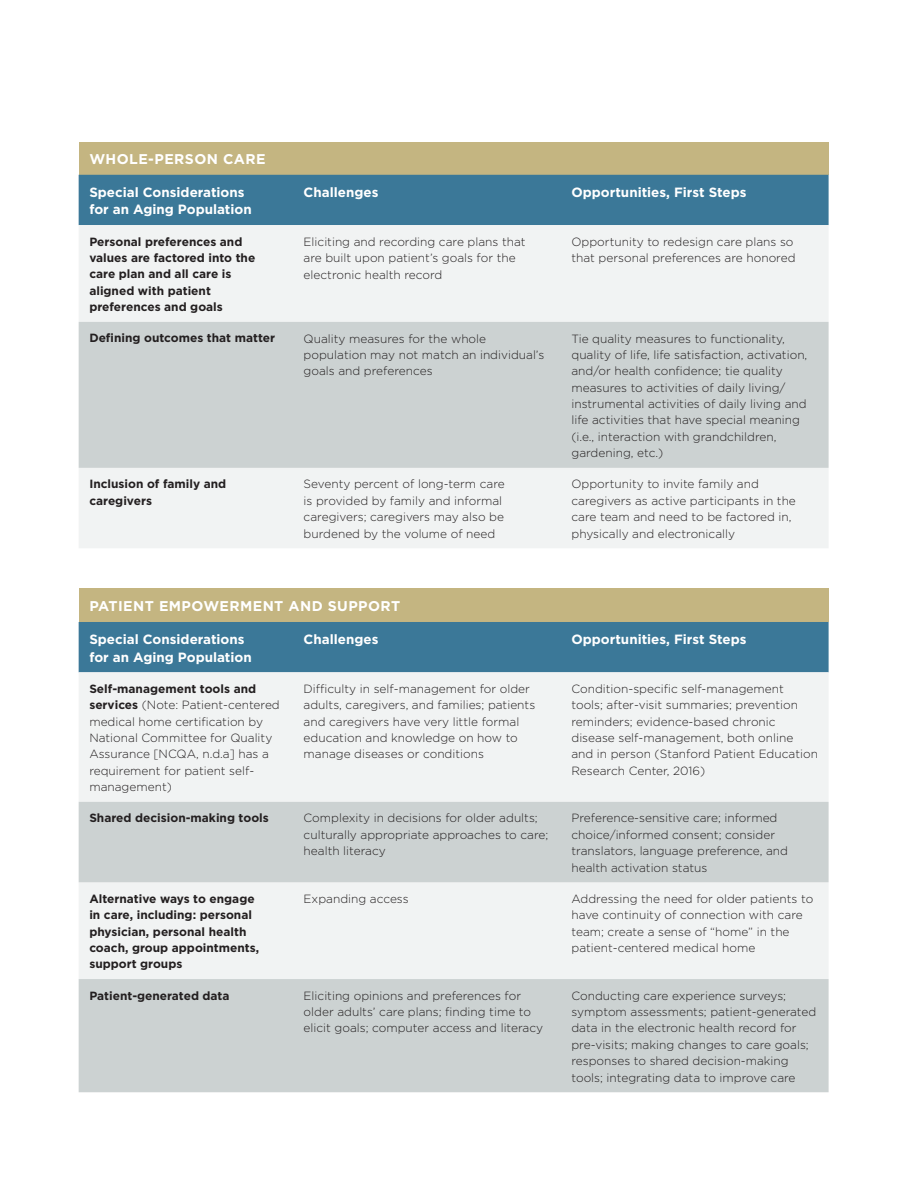
<style>
.page{position:relative;width:918px;height:1188px;background:#fff}
.page>*{position:absolute;margin:0;border:0;box-sizing:border-box;transform-origin:0 0}
.t1{font:700 14.1px "Gotham";letter-spacing:.03em;color:#fff}
.t2{font:700 13.35px/17.9px "Gotham";color:#fff}
.t3{font:300 11.85px/16.4px "Gotham";color:#231f20}
.t4{font:700 11.85px/16.4px "Gotham";color:#231f20}
.s1{font-weight:700}
</style>
<div class="page">
<div style="left:79px;top:143px;width:750px;height:32px;background:#c4b581"></div>
<div style="left:79px;top:175px;width:750px;height:50px;background:#3b7898"></div>
<div style="left:79px;top:225px;width:750px;height:323px;background:#f1f3f3"></div>
<div style="left:79px;top:322px;width:750px;height:146px;background:#ccd2d2"></div>
<div style="left:79px;top:589px;width:750px;height:33px;background:#c4b581"></div>
<div style="left:79px;top:622px;width:750px;height:50px;background:#3b7898"></div>
<div style="left:79px;top:672px;width:750px;height:130px;background:#f1f3f3"></div>
<svg style="left:79px;top:802px;width:750px;height:290px;fill:#ccd2d2"></svg>
<p class="t1" style="left:89px;top:150px;width:178px">WHOLE-PERSON CARE</p>
<p class="t2" style="left:89px;top:183px;width:164px">Special Considerations for an Aging Population</p>
<p class="t2" style="left:304px;top:183px;width:76px">Challenges</p>
<p class="t2" style="left:571px;top:183px;width:177px">Opportunities, First Steps</p>
<p class="t4" style="left:89px;top:233px;width:167px">Personal preferences and values are factored into the care plan and all care is aligned with patient preferences and goals</p>
<p class="t3" style="left:304px;top:233px;width:224px">Eliciting and recording care plans that are built upon patient’s goals for the electronic health record</p>
<p class="t3" style="left:571px;top:233px;width:226px">Opportunity to redesign care plans so that personal preferences are honored</p>
<p class="t4" style="left:89px;top:330px;width:187px">Defining outcomes that matter</p>
<p class="t3" style="left:304px;top:330px;width:242px">Quality measures for the whole population may not match an individual’s goals and preferences</p>
<p class="t3" style="left:571px;top:330px;width:237px">Tie quality measures to functionality, quality of life, life satisfaction, activation, and/or health confidence; tie quality measures to activities of daily living/ instrumental activities of daily living and life activities that have special meaning (i.e., interaction with grandchildren, gardening, etc.)</p>
<p class="t4" style="left:89px;top:476px;width:138px">Inclusion of family and caregivers</p>
<p class="t3" style="left:304px;top:476px;width:203px">Seventy percent of long-term care is provided by family and informal caregivers; caregivers may also be burdened by the volume of need</p>
<p class="t3" style="left:571px;top:476px;width:226px">Opportunity to invite family and caregivers as active participants in the care team and need to be factored in, physically and electronically</p>
<p class="t1" style="left:89px;top:597px;width:312px">PATIENT EMPOWERMENT AND SUPPORT</p>
<p class="t2" style="left:89px;top:630px;width:164px">Special Considerations for an Aging Population</p>
<p class="t2" style="left:304px;top:630px;width:76px">Challenges</p>
<p class="t2" style="left:571px;top:630px;width:177px">Opportunities, First Steps</p>
<p class="t3" style="left:89px;top:680px;width:192px"><span class="s1">Self-management tools and services</span> (Note: Patient-centered medical home certification by<br>National Committee for Quality<br>Assurance [NCQA, n.d.a] has a requirement for patient self&shy;management)</p>
<p class="t3" style="left:304px;top:680px;width:233px">Difficulty in self-management for older adults, caregivers, and families; patients and caregivers have very little formal education and knowledge on how to manage diseases or conditions</p>
<p class="t3" style="left:571px;top:680px;width:248px">Condition-specific self-management tools; after-visit summaries; prevention reminders; evidence-based chronic disease self-management, both online and in person (Stanford Patient Education Research Center, 2016)</p>
<p class="t4" style="left:89px;top:810px;width:181px">Shared decision-making tools</p>
<p class="t3" style="left:304px;top:810px;width:246px">Complexity in decisions for older adults; culturally appropriate approaches to care; health literacy</p>
<p class="t3" style="left:571px;top:810px;width:218px">Preference-sensitive care; informed choice/informed consent; consider translators, language preference, and health activation status</p>
<p class="t4" style="left:89px;top:890px;width:171px">Alternative ways to engage in care, including: personal physician, personal health coach, group appointments, support groups</p>
<p class="t3" style="left:304px;top:890px;width:107px">Expanding access</p>
<p class="t3" style="left:571px;top:890px;width:243px">Addressing the need for older patients to have continuity of connection with care team; create a sense of “home” in the patient-centered medical home</p>
<p class="t4" style="left:89px;top:987px;width:142px">Patient-generated data</p>
<p class="t3" style="left:304px;top:987px;width:241px">Eliciting opinions and preferences for older adults’ care plans; finding time to elicit goals; computer access and literacy</p>
<p class="t3" style="left:571px;top:987px;width:246px">Conducting care experience surveys; symptom assessments; patient-generated data in the electronic health record for pre-visits; making changes to care goals; responses to shared decision-making tools; integrating data to improve care</p>
</div>
